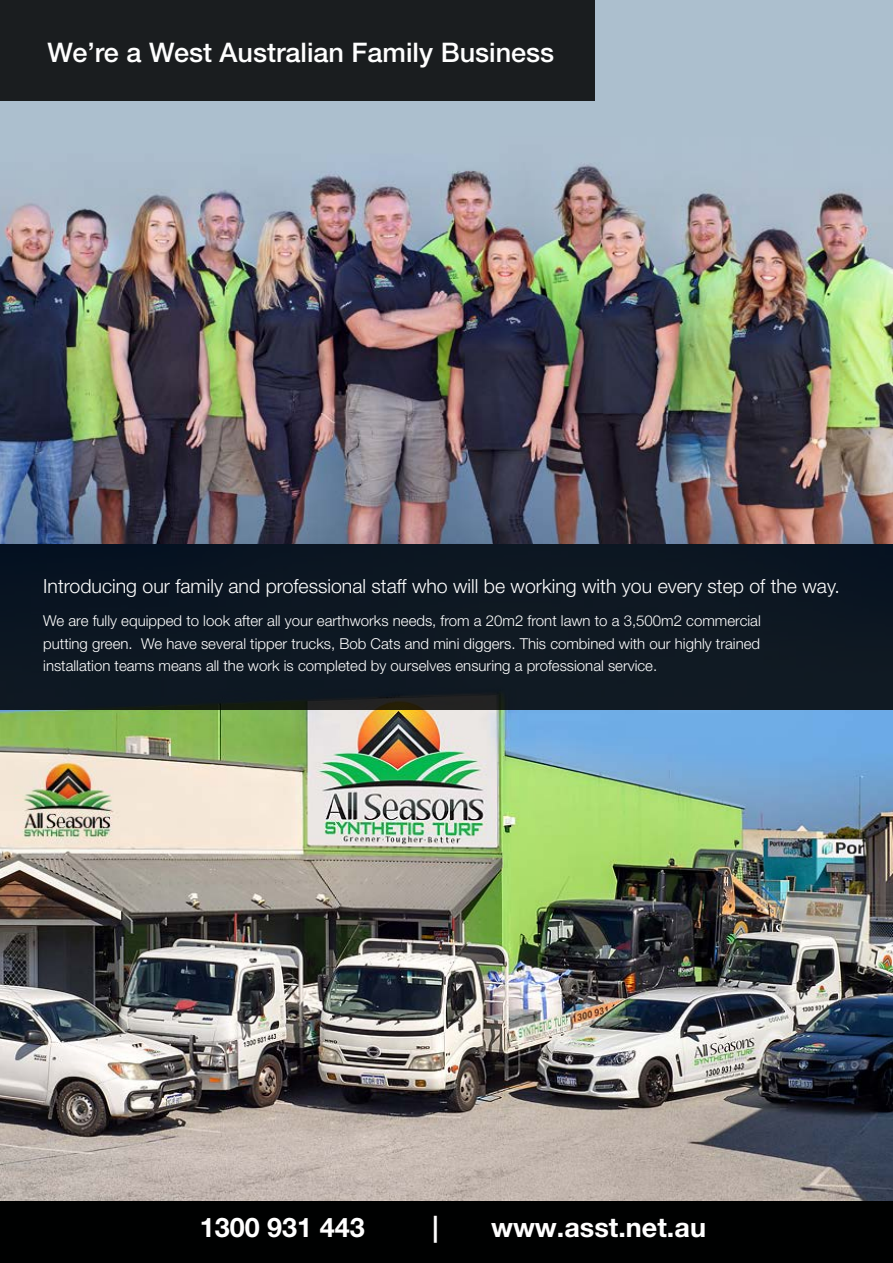
<style>
.page{position:relative;width:893px;height:1263px;background:#fff}
.page>*{position:absolute;margin:0;border:0;box-sizing:border-box;transform-origin:0 0}
.t1{font:500 27px "Helvetica Neue LT Std";color:#fff}
.t2{font:700 27px "Helvetica Neue LT Std";color:#fff}
.t3{font:300 19.5px "Helvetica Neue";color:#fff}
.t4{font:300 15px/22.5px "Helvetica Neue";color:#fff;text-align:justify}
</style>
<div class="page">
<img style="left:0;top:710px;width:893px;height:491px">
<img style="left:0;top:0;width:893px;height:544px">
<div style="left:0;top:0;width:595px;height:101px;background:#1a1d1f"></div>
<div style="left:0;top:544px;width:893px;height:166px;background:#0d1822"></div>
<div style="left:0;top:1201px;width:893px;height:62px;background:#000101"></div>
<h1 class="t1" style="left:47px;top:36px;width:508px">We’re a West Australian Family Business</h1>
<h2 class="t3" style="left:43px;top:574px;width:798px">Introducing our family and professional staff who will be working with you every step of the way.</h2>
<p class="t4" style="left:43px;top:609px;width:719px">We are fully equipped to look after all your earthworks needs, from a 20m2 front lawn to a 3,500m2 commercial putting green. We have several tipper trucks, Bob Cats and mini diggers. This combined with our highly trained installation teams means all the work is completed by ourselves ensuring a professional service.</p>
<h1 class="t2" style="left:200px;top:1211px;width:167px">1300 931 443</h1>
<h1 class="t2" style="left:432px;top:1211px;width:8px">|</h1>
<h1 class="t2" style="left:491px;top:1211px;width:216px">www.asst.net.au</h1>
</div>
